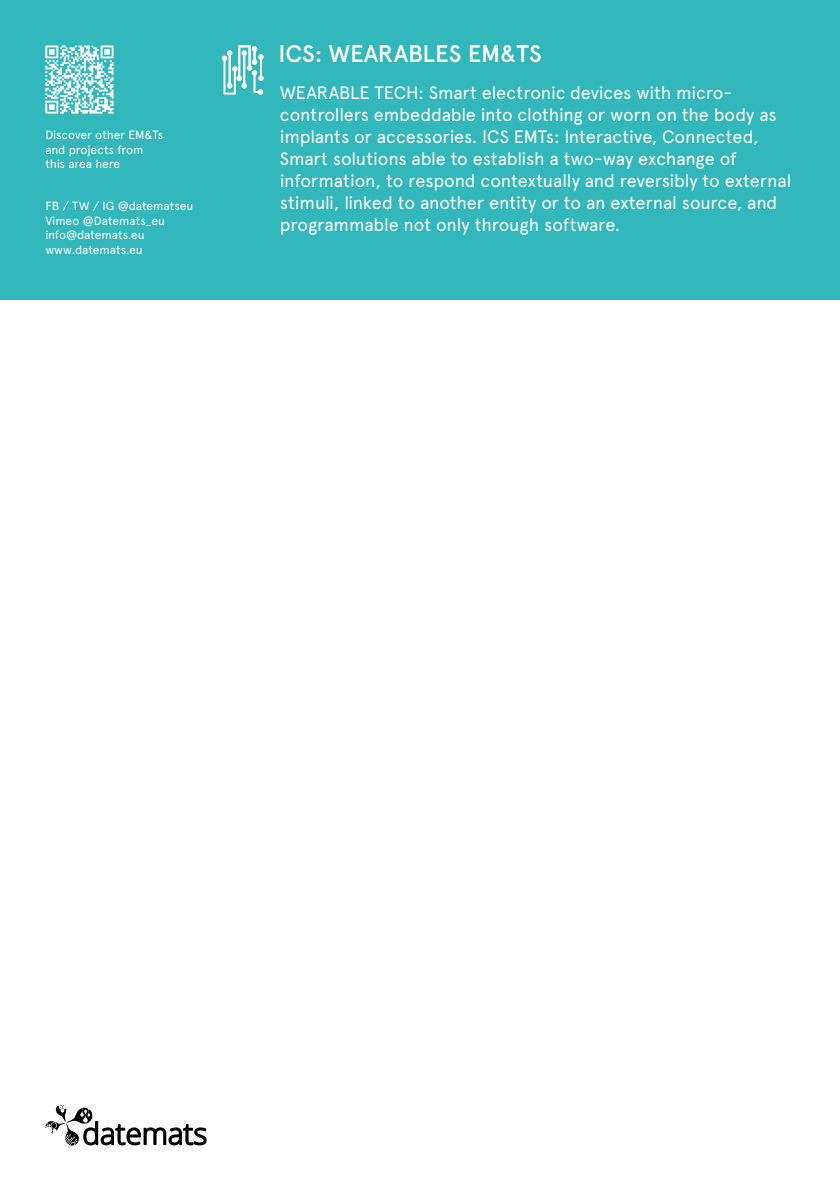
<style>
.page{position:relative;width:840px;height:1191px;background:#fff}
.page>*{position:absolute;margin:0;border:0;box-sizing:border-box;transform-origin:0 0}
.t1{font:500 24px "Apercu";letter-spacing:-.005em;color:#fff}
.t2{font:18px/22px "Apercu";letter-spacing:-.01em;color:#fff}
.t3{font:12px/14.4px "Apercu";letter-spacing:-.005em;color:#fff}
</style>
<div class="page">
<div style="left:0;top:0;width:839px;height:299px;background:#31b7bc"></div>
<svg style="left:45px;top:45px;width:68px;height:69px"></svg>
<svg style="left:45px;top:1104px;width:161px;height:41px"></svg>
<svg style="left:222px;top:45px;width:41px;height:50px"></svg>
<p class="t3" style="left:45px;top:128px;width:119px">Discover other EM&amp;Ts and projects from this area here</p>
<p class="t3" style="left:45px;top:199px;width:149px">FB / TW / IG @datematseu<br>Vimeo @Datemats_eu info@datemats.eu www.datemats.eu</p>
<h1 class="t1" style="left:278px;top:40px;width:265px">ICS: WEARABLES EM&amp;TS</h1>
<p class="t2" style="left:280px;top:81px;width:512px">WEARABLE TECH: Smart electronic devices with micro&shy;controllers embeddable into clothing or worn on the body as implants or accessories. ICS EMTs: Interactive, Connected, Smart solutions able to establish a two-way exchange of information, to respond contextually and reversibly to external stimuli, linked to another entity or to an external source, and programmable not only through software.</p>
</div>
